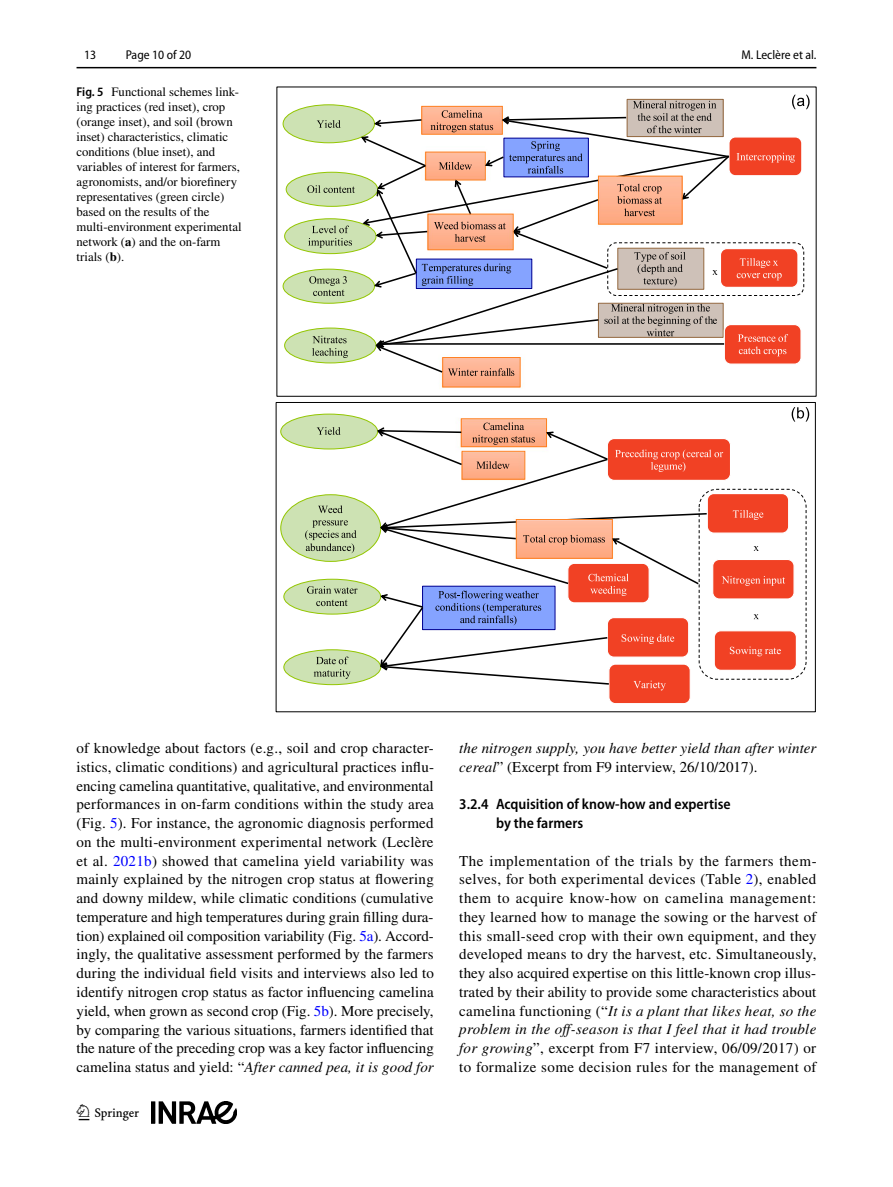
<style>
.page{position:relative;width:893px;height:1187px;background:#fff}
.page>*{position:absolute;margin:0;border:0;box-sizing:border-box;transform-origin:0 0}
.t1{font:22.5px "Springnew Regular 2";color:#000}
.t2{font:15px/18.8px "STIX";letter-spacing:.005em;color:#000;text-align:justify}
.t3{font:italic 15px/18.8px "STIX";letter-spacing:.005em;color:#000}
.t4{font:600 semi-condensed 15px/18.8px "Myriad Pro";color:#000}
.t5{font:12.75px/15px "STIX";color:#000}
.t6{font:semi-condensed 12.75px "Myriad Pro";color:#000}
.s1{font-family:"Myriad Pro";font-weight:600;font-stretch:semi-condensed}
.s2{font-weight:700}
.s3{color:#00f}
.s4{font-style:italic}
.s5{font-style:normal}
</style>
<div class="page">
<hr style="left:77px;top:67px;width:739px;height:1px;background:#000">
<img style="left:151px;top:1101px;width:85px;height:22px">
<svg style="left:276px;top:87px;width:540px;height:625px"></svg>
<svg style="left:792px;top:95px;width:18px;height:14px"></svg>
<svg style="left:792px;top:407px;width:17px;height:14px"></svg>
<p class="t6" style="left:84px;top:48px;width:14px">13</p>
<p class="t6" style="left:126px;top:48px;width:67px">Page 10 of 20</p>
<p class="t5" style="left:77px;top:85px;width:167px"><span class="s1">Fig. 5</span> Functional schemes link&shy;ing practices (red inset), crop (orange inset), and soil (brown inset) characteristics, climatic conditions (blue inset), and variables of interest for farmers, agronomists, and/or biorefinery representatives (green circle) based on the results of the multi-environment experimental network (<span class="s2">a</span>) and the on-farm trials (<span class="s2">b</span>).</p>
<p class="t6" style="left:741px;top:48px;width:76px">M. Leclère et al.</p>
<p class="t2" style="left:77px;top:739px;width:359px">of knowledge about factors (e.g., soil and crop character&shy;istics, climatic conditions) and agricultural practices influ&shy;encing camelina quantitative, qualitative, and environmental performances in on-farm conditions within the study area (Fig. <span class="s3">5</span>). For instance, the agronomic diagnosis performed on the multi-environment experimental network (Leclère et al. <span class="s3">2021b</span>) showed that camelina yield variability was mainly explained by the nitrogen crop status at flowering and downy mildew, while climatic conditions (cumulative temperature and high temperatures during grain filling dura&shy;tion) explained oil composition variability (Fig. <span class="s3">5a</span>). Accord&shy;ingly, the qualitative assessment performed by the farmers during the individual field visits and interviews also led to identify nitrogen crop status as factor influencing camelina yield, when grown as second crop (Fig. <span class="s3">5b</span>). More precisely, by comparing the various situations, farmers identified that the nature of the preceding crop was a key factor influencing camelina status and yield: “<span class="s4">After canned pea, it is good for</span></p>
<p class="t3" style="left:459px;top:738px;width:359px">the nitrogen supply, you have better yield than after winter cereal<span class="s5">” (Excerpt from F9 interview, 26/10/2017).</span></p>
<p class="t4" style="left:496px;top:795px;width:236px;text-indent:-37px">3.2.4 Acquisition of know‑how and expertise by the farmers</p>
<p class="t2" style="left:459px;top:852px;width:359px">The implementation of the trials by the farmers them&shy;selves, for both experimental devices (Table <span class="s3">2</span>), enabled them to acquire know-how on camelina management: they learned how to manage the sowing or the harvest of this small-seed crop with their own equipment, and they developed means to dry the harvest, etc. Simultaneously, they also acquired expertise on this little-known crop illus&shy;trated by their ability to provide some characteristics about camelina functioning (“<span class="s4">It is a plant that likes heat, so the problem in the off-season is that I feel that it had trouble for growing</span>”, excerpt from F7 interview, 06/09/2017) or to formalize some decision rules for the management of</p>
<h1 class="t1" style="left:79px;top:1104px;width:62px">1 3</h1>
</div>
